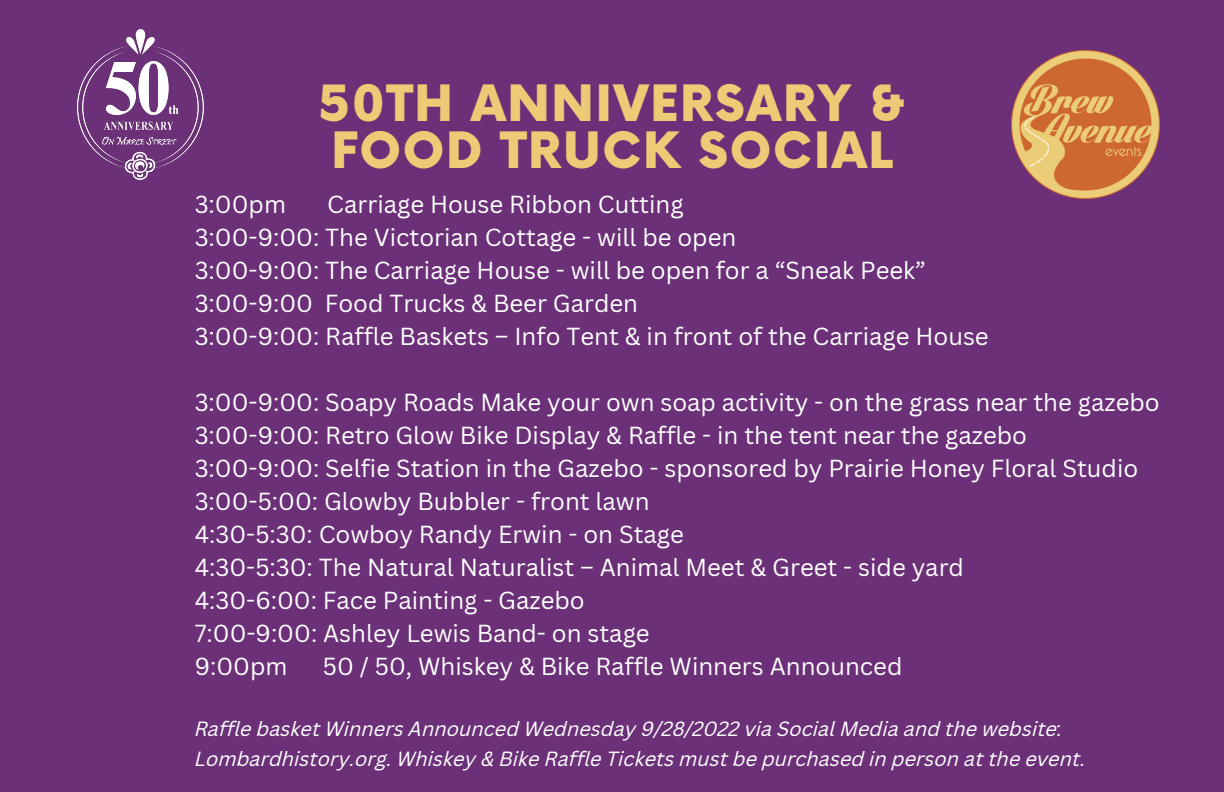
<style>
.page{position:relative;width:1224px;height:792px;background:#6b3077}
.page>*{position:absolute;margin:0;border:0;box-sizing:border-box;transform-origin:0 0}
.t1{font:900 48.8px/46.4px "Now";letter-spacing:.035em;color:#eccb76}
.t2{font:24px/33px "Canva Sans";color:#fff}
.t3{font:italic 20px/30px "Canva Sans";color:#fff}
</style>
<div class="page">
<img style="left:1011px;top:50px;width:149px;height:149px">
<img style="left:77px;top:30px;width:127px;height:150px">
<h1 class="t1" style="left:319px;top:83px;width:588px">50TH ANNIVERSARY &amp;<br>FOOD TRUCK SOCIAL</h1>
<p class="t2" style="left:195px;top:187px;width:796px;text-indent:133px">Carriage House Ribbon Cutting<br>3:00-9:00: The Victorian Cottage - will be open<br>3:00-9:00: The Carriage House - will be open for a “Sneak Peek” 3:00-9:00 Food Trucks &amp; Beer Garden<br>3:00-9:00: Raffle Baskets – Info Tent &amp; in front of the Carriage House</p>
<p class="t2" style="left:195px;top:187px;width:93px">3:00pm</p>
<p class="t2" style="left:195px;top:385px;width:966px">3:00-9:00: Soapy Roads Make your own soap activity - on the grass near the gazebo 3:00-9:00: Retro Glow Bike Display &amp; Raffle - in the tent near the gazebo<br>3:00-9:00: Selfie Station in the Gazebo - sponsored by Prairie Honey Floral Studio 3:00-5:00: Glowby Bubbler - front lawn<br>4:30-5:30: Cowboy Randy Erwin - on Stage<br>4:30-5:30: The Natural Naturalist – Animal Meet &amp; Greet - side yard<br>4:30-6:00: Face Painting - Gazebo<br>7:00-9:00: Ashley Lewis Band- on stage<br>9:00pm</p>
<p class="t2" style="left:323px;top:649px;width:581px">50 / 50, Whiskey &amp; Bike Raffle Winners Announced</p>
<p class="t3" style="left:195px;top:716px;width:892px">Raffle basket Winners Announced Wednesday 9/28/2022 via Social Media and the website:<br>Lombardhistory.org. Whiskey &amp; Bike Raffle Tickets must be purchased in person at the event.</p>
</div>
